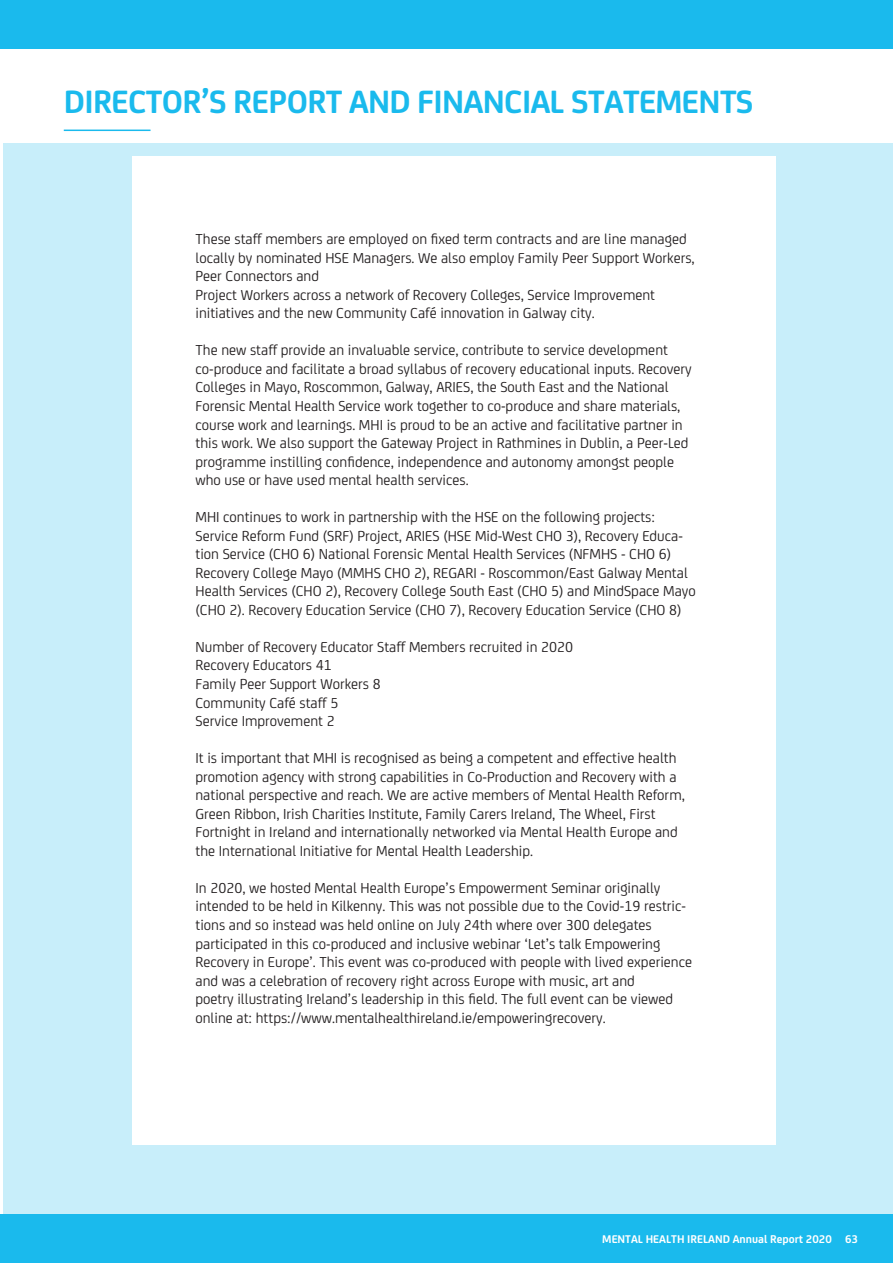
<style>
.page{position:relative;width:893px;height:1263px;background:#fff}
.page>*{position:absolute;margin:0;border:0;box-sizing:border-box;transform-origin:0 0}
.t1{font:700 34.5px "FS Joey";letter-spacing:-.02em;color:#1abaed}
.t2{font:15.45px/18.6px "FS Joey";color:#231f20}
.t3{font:700 12px "FS Joey";color:#fff}
</style>
<div class="page">
<div style="left:3px;top:143px;width:890px;height:1070px;background:#c8eefa"></div>
<hr style="left:64px;top:130px;width:87px;height:1px;background:#1abaed">
<div style="left:0;top:1213px;width:893px;height:43px;background:#1abaed"></div>
<div style="left:0;top:1220px;width:893px;height:43px;background:#1abaed"></div>
<div style="left:0;top:7px;width:893px;height:42px;background:#1abaed"></div>
<div style="left:0;top:0;width:893px;height:43px;background:#1abaed"></div>
<div style="left:132px;top:156px;width:643px;height:989px;background:#fff"></div>
<h1 class="t1" style="left:64px;top:76px;width:691px">DIRECTOR’S REPORT AND FINANCIAL STATEMENTS</h1>
<p class="t2" style="left:195px;top:229px;width:501px">These staff members are employed on fixed term contracts and are line managed locally by nominated HSE Managers. We also employ Family Peer Support Workers, Peer Connectors and<br>Project Workers across a network of Recovery Colleges, Service Improvement initiatives and the new Community Café innovation in Galway city.</p>
<p class="t2" style="left:195px;top:340px;width:498px">The new staff provide an invaluable service, contribute to service development co-produce and facilitate a broad syllabus of recovery educational inputs. Recovery Colleges in Mayo, Roscommon, Galway, ARIES, the South East and the National Forensic Mental Health Service work together to co-produce and share materials, course work and learnings. MHI is proud to be an active and facilitative partner in this work. We also support the Gateway Project in Rathmines in Dublin, a Peer-Led programme instilling confidence, independence and autonomy amongst people who use or have used mental health services.</p>
<p class="t2" style="left:195px;top:507px;width:502px">MHI continues to work in partnership with the HSE on the following projects:<br>Service Reform Fund (SRF) Project, ARIES (HSE Mid-West CHO 3), Recovery Educa&shy;tion Service (CHO 6) National Forensic Mental Health Services (NFMHS - CHO 6)<br>Recovery College Mayo (MMHS CHO 2), REGARI - Roscommon/East Galway Mental Health Services (CHO 2), Recovery College South East (CHO 5) and MindSpace Mayo (CHO 2). Recovery Education Service (CHO 7), Recovery Education Service (CHO 8)</p>
<p class="t2" style="left:195px;top:637px;width:379px">Number of Recovery Educator Staff Members recruited in 2020<br>Recovery Educators 41<br>Family Peer Support Workers 8<br>Community Café staff 5<br>Service Improvement 2</p>
<p class="t2" style="left:195px;top:748px;width:491px">It is important that MHI is recognised as being a competent and effective health promotion agency with strong capabilities in Co-Production and Recovery with a national perspective and reach. We are active members of Mental Health Reform, Green Ribbon, Irish Charities Institute, Family Carers Ireland, The Wheel, First Fortnight in Ireland and internationally networked via Mental Health Europe and the International Initiative for Mental Health Leadership.</p>
<p class="t2" style="left:195px;top:877px;width:498px">In 2020, we hosted Mental Health Europe’s Empowerment Seminar originally intended to be held in Kilkenny. This was not possible due to the Covid-19 restric&shy;tions and so instead was held online on July 24th where over 300 delegates participated in this co-produced and inclusive webinar ‘Let’s talk Empowering Recovery in Europe’. This event was co-produced with people with lived experience and was a celebration of recovery right across Europe with music, art and<br>poetry illustrating Ireland’s leadership in this field. The full event can be viewed online at: https://www.mentalhealthireland.ie/empoweringrecovery.</p>
<p class="t3" style="left:602px;top:1230px;width:257px">MENTAL HEALTH IRELAND Annual Report 2020 63</p>
</div>
